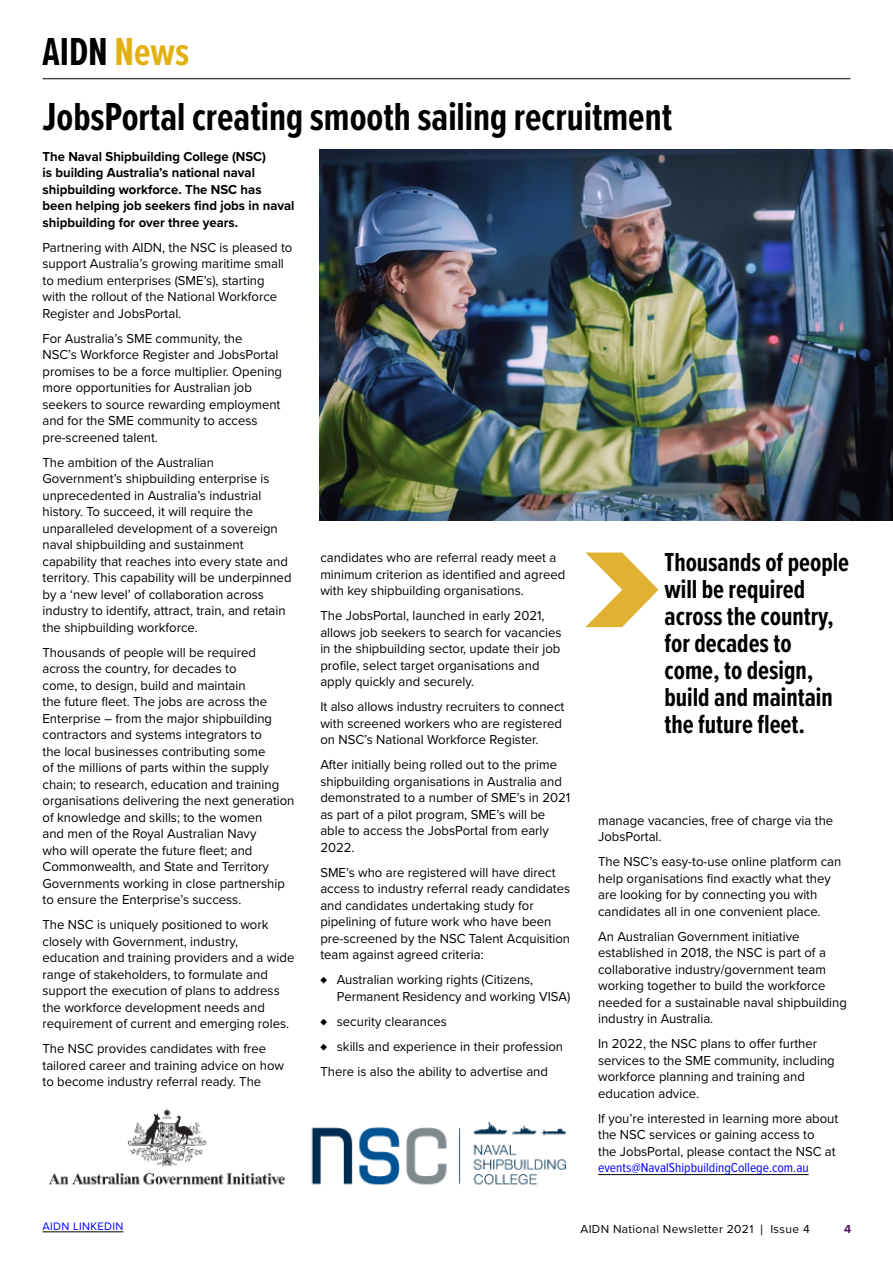
<style>
.page{position:relative;width:893px;height:1263px;background:#fff}
.page>*{position:absolute;margin:0;border:0;box-sizing:border-box;transform-origin:0 0}
.t1{font:700 40.5px "Proxima Nova Ex Cn";color:#000}
.t2{font:700 27px/27px "Proxima Nova Ex Cn";color:#000}
.t3{font:13.5px/16.5px "Proxima Nova";color:#000}
.t4{font:700 13.5px/16.5px "Proxima Nova";color:#000}
.t5{font:13.5px "Proxima Nova Cond";color:#00f}
.t6{font:12px "Proxima Nova";letter-spacing:.03em;color:#000}
.t7{font:700 12px "Proxima Nova";color:#4f185b}
.t8{font:11.25px "Proxima Nova";letter-spacing:.03em;color:#00f}
.s1{color:#e1b113}
.s2{font-family:"Proxima Nova Ex Cn"}
.s3{font-size:15px}
</style>
<div class="page">
<hr style="left:43px;top:1231px;width:80px;height:1px;background:#000">
<hr style="left:43px;top:78px;width:807px;height:1px;background:#000">
<hr style="left:598px;top:1174px;width:211px;height:1px;background:#000">
<img style="left:319px;top:150px;width:574px;height:371px">
<svg style="left:585px;top:552px;width:73px;height:75px"></svg>
<img style="left:49px;top:1108px;width:517px;height:77px">
<h1 class="t1" style="left:43px;top:22px;width:148px">AIDN <span class="s1">News</span></h1>
<h1 class="t1" style="left:43px;top:87px;width:631px">JobsPortal creating smooth sailing recruitment</h1>
<p class="t4" style="left:43px;top:147px;width:254px">The Naval Shipbuilding College (NSC)<br>is building Australia’s national naval shipbuilding workforce. The NSC has been helping job seekers find jobs in naval shipbuilding for over three years.</p>
<p class="t3" style="left:43px;top:238px;width:251px">Partnering with AIDN, the NSC is pleased to support Australia’s growing maritime small to medium enterprises (SME’s), starting<br>with the rollout of the National Workforce Register and JobsPortal.</p>
<p class="t3" style="left:43px;top:329px;width:241px">For Australia’s SME community, the<br>NSC’s Workforce Register and JobsPortal promises to be a force multiplier. Opening more opportunities for Australian job seekers to source rewarding employment and for the SME community to access pre-screened talent.</p>
<p class="t3" style="left:43px;top:453px;width:251px">The ambition of the Australian Government’s shipbuilding enterprise is unprecedented in Australia’s industrial history. To succeed, it will require the unparalleled development of a sovereign naval shipbuilding and sustainment capability that reaches into every state and territory. This capability will be underpinned by a ‘new level’ of collaboration across industry to identify, attract, train, and retain the shipbuilding workforce.</p>
<p class="t3" style="left:43px;top:643px;width:254px">Thousands of people will be required across the country, for decades to<br>come, to design, build and maintain<br>the future fleet. The jobs are across the Enterprise – from the major shipbuilding contractors and systems integrators to<br>the local businesses contributing some<br>of the millions of parts within the supply chain; to research, education and training organisations delivering the next generation of knowledge and skills; to the women<br>and men of the Royal Australian Navy<br>who will operate the future fleet; and Commonwealth, and State and Territory Governments working in close partnership to ensure the Enterprise’s success.</p>
<p class="t3" style="left:43px;top:916px;width:253px">The NSC is uniquely positioned to work closely with Government, industry, education and training providers and a wide range of stakeholders, to formulate and support the execution of plans to address the workforce development needs and requirement of current and emerging roles.</p>
<p class="t3" style="left:43px;top:1040px;width:243px">The NSC provides candidates with free tailored career and training advice on how to become industry referral ready. The</p>
<p class="t3" style="left:320px;top:549px;width:246px">candidates who are referral ready meet a minimum criterion as identified and agreed with key shipbuilding organisations.</p>
<p class="t3" style="left:320px;top:607px;width:243px">The JobsPortal, launched in early 2021, allows job seekers to search for vacancies in the shipbuilding sector, update their job profile, select target organisations and apply quickly and securely.</p>
<p class="t3" style="left:320px;top:698px;width:245px">It also allows industry recruiters to connect with screened workers who are registered on NSC’s National Workforce Register.</p>
<p class="t3" style="left:320px;top:756px;width:251px">After initially being rolled out to the prime shipbuilding organisations in Australia and demonstrated to a number of SME’s in 2021 as part of a pilot program, SME’s will be able to access the JobsPortal from early 2022.</p>
<p class="t3" style="left:320px;top:863px;width:251px">SME’s who are registered will have direct access to industry referral ready candidates and candidates undertaking study for pipelining of future work who have been pre-screened by the NSC Talent Acquisition team against agreed criteria:</p>
<p class="t3" style="left:337px;top:971px;width:235px;text-indent:-16px"><span class="s2">♦</span> Australian working rights (Citizens,<br>Permanent Residency and working VISA)</p>
<p class="t3" style="left:320px;top:1008px;width:244px;line-height:25px"><span class="s2">♦</span> security clearances<br><span class="s2">♦</span> skills and experience in their profession<br>There is also the ability to advertise and</p>
<h2 class="t2" style="left:664px;top:548px;width:186px">Thousands of people will be required across the country, for decades to come, to design, build and maintain the future fleet.</h2>
<p class="t3" style="left:598px;top:811px;width:237px">manage vacancies, free of charge via the<br>JobsPortal.</p>
<p class="t3" style="left:598px;top:853px;width:245px">The NSC’s easy-to-use online platform can help organisations find exactly what they are looking for by connecting you with candidates all in one convenient place.</p>
<p class="t3" style="left:598px;top:927px;width:250px">An Australian Government initiative established in 2018, the NSC is part of a collaborative industry/government team working together to build the workforce needed for a sustainable naval shipbuilding industry in Australia.</p>
<p class="t3" style="left:598px;top:1035px;width:238px">In 2022, the NSC plans to offer further services to the SME community, including workforce planning and training and education advice.</p>
<p class="t3" style="left:598px;top:1109px;width:242px">If you’re interested in learning more about the NSC services or gaining access to<br>the JobsPortal, please contact the NSC at</p>
<p class="t5" style="left:598px;top:1158px;width:212px">events@NavalShipbuildingCollege.com.au</p>
<p class="t8" style="left:43px;top:1218px;width:82px">AIDN LINKEDIN</p>
<p class="t6" style="left:580px;top:1220px;width:231px">AIDN National Newsletter 2021 <span class="s3">|</span> Issue 4</p>
<p class="t7" style="left:844px;top:1220px;width:9px">4</p>
</div>
